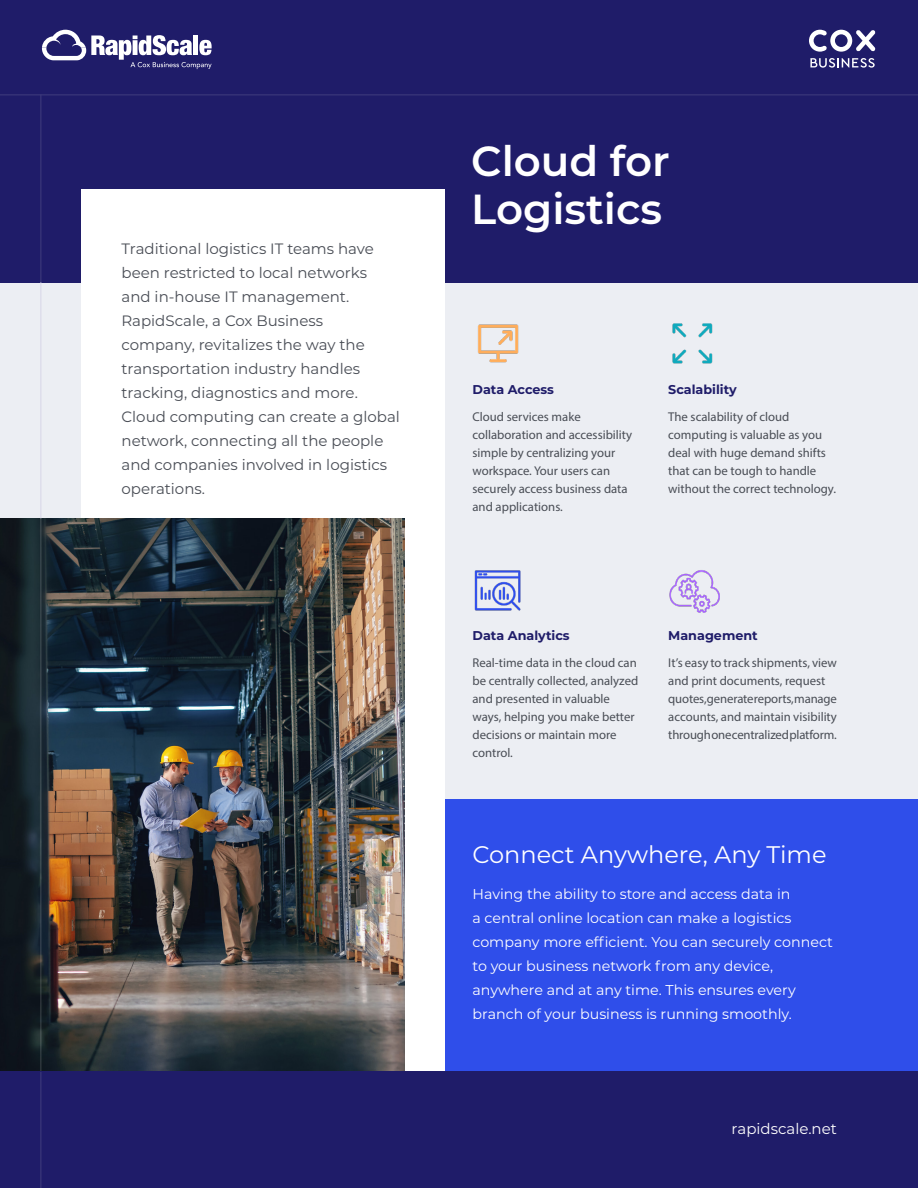
<style>
.page{position:relative;width:918px;height:1188px;background:#fff}
.page>*{position:absolute;margin:0;border:0;box-sizing:border-box;transform-origin:0 0}
.t1{font:600 42px/48px "Montserrat";color:#fff}
.t2{font:24px "Montserrat";color:#fff}
.t3{font:15px/24px "Montserrat";color:#494d55}
.t4{font:15px "Montserrat";color:#fff}
.t5{font:14.25px/24px "Montserrat";color:#fff}
.t6{font:12.75px/18px "Myriad Pro";color:#494d55}
.t7{font:700 12.75px "Montserrat";color:#1f1c69}
</style>
<div class="page">
<div style="left:0;top:282px;width:918px;height:518px;background:#eceef3"></div>
<div style="left:0;top:0;width:918px;height:282px;background:#1f1c69"></div>
<div style="left:81px;top:189px;width:364px;height:743px;background:#fff"></div>
<div style="left:446px;top:800px;width:472px;height:272px;background:#2f4eea"></div>
<img style="left:0;top:518px;width:405px;height:554px">
<hr style="left:0;top:94px;width:918px;height:1px;background:#3f3c7d">
<hr style="left:40px;top:94px;width:1px;height:188px;background:#3f3c7d">
<hr style="left:40px;top:282px;width:1px;height:236px;background:#d7d6e7">
<svg style="left:42px;top:30px;width:170px;height:39px"></svg>
<svg style="left:809px;top:30px;width:66px;height:22px"></svg>
<svg style="left:810px;top:58px;width:65px;height:10px"></svg>
<hr style="left:40px;top:518px;width:1px;height:554px;background:#fff">
<div style="left:0;top:1072px;width:918px;height:116px;background:#1f1c69"></div>
<hr style="left:40px;top:1072px;width:1px;height:116px;background:#3f3c7d">
<img style="left:478px;top:324px;width:41px;height:39px">
<img style="left:672px;top:323px;width:41px;height:41px">
<img style="left:474px;top:570px;width:47px;height:41px">
<img style="left:669px;top:570px;width:50px;height:43px">
<p class="t3" style="left:122px;top:236px;width:280px">Traditional logistics IT teams have been restricted to local networks<br>and in-house IT management.<br>RapidScale, a Cox Business company, revitalizes the way the transportation industry handles tracking, diagnostics and more.<br>Cloud computing can create a global network, connecting all the people and companies involved in logistics operations.</p>
<h1 class="t1" style="left:471px;top:135px;width:200px">Cloud for<br>Logistics</h1>
<p class="t7" style="left:472px;top:380px;width:83px">Data Access</p>
<p class="t6" style="left:472px;top:407px;width:161px">Cloud services make collaboration and accessibility simple by centralizing your workspace. Your users can securely access business data and applications.</p>
<p class="t7" style="left:668px;top:380px;width:70px">Scalability</p>
<p class="t6" style="left:668px;top:407px;width:169px">The scalability of cloud computing is valuable as you deal with huge demand shifts that can be tough to handle without the correct technology.</p>
<p class="t7" style="left:472px;top:627px;width:99px">Data Analytics</p>
<p class="t6" style="left:472px;top:654px;width:167px">Real-time data in the cloud can be centrally collected, analyzed and presented in valuable ways, helping you make better decisions or maintain more control.</p>
<p class="t7" style="left:668px;top:627px;width:91px">Management</p>
<p class="t6" style="left:668px;top:654px;width:170px">It’s easy to track shipments, view and print documents, request quotes, generate reports, manage accounts, and maintain visibility through one centralized platform.</p>
<h2 class="t2" style="left:472px;top:838px;width:356px">Connect Anywhere, Any Time</h2>
<p class="t5" style="left:472px;top:882px;width:362px">Having the ability to store and access data in<br>a central online location can make a logistics company more efficient. You can securely connect to your business network from any device, anywhere and at any time. This ensures every branch of your business is running smoothly.</p>
<p class="t4" style="left:732px;top:1118px;width:107px">rapidscale.net</p>
</div>
